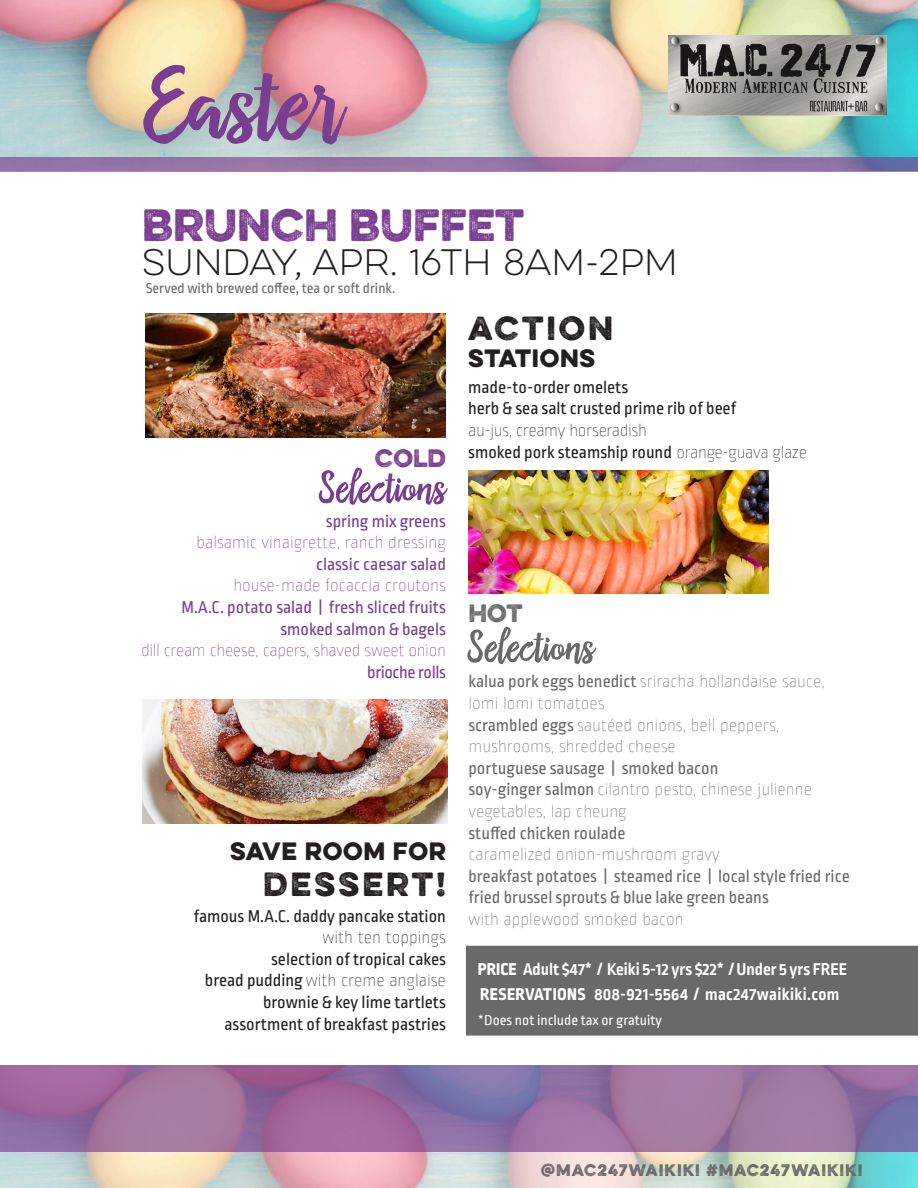
<style>
.page{position:relative;width:918px;height:1188px;background:#fff}
.page>*{position:absolute;margin:0;border:0;box-sizing:border-box;transform-origin:0 0}
.t1{font:150px "Carolinea";color:#7a3e90;scale:1.08 1}
.t2{font:66px "Carolinea";color:#7a3e90}
.t3{font:66px "Carolinea";color:#69696c}
.t4{font:40.5px "Eveleth";color:#7a3e90}
.t5{font:100 33px "Eveleth Clean";color:#231f20}
.t6{font:30px "Eveleth";letter-spacing:.1em;color:#231f20}
.t7{font:22.5px "Eveleth Clean";letter-spacing:.03em;color:#231f20}
.t8{font:22.5px "Eveleth";color:#7a3e90}
.t9{font:22.5px "Eveleth";color:#69696c}
.t10{font:100 18px/21.6px "Ropa Sans Pro";color:#69696c}
.t11{font:18px "Ropa Sans Pro";color:#231f20}
.t12{font:18px "Ropa Sans Pro";color:#69696c}
.t13{font:100 18px "Ropa Sans Pro";letter-spacing:-.005em;color:#7a3e90}
.t14{font:18px "Ropa Sans Pro";color:#7a3e90}
.t15{font:700 18px "Ropa Sans Pro";letter-spacing:.015em;color:#fff}
.t16{font:100 18px "Ropa Sans Pro";color:#231f20}
.t17{font:100 18px "Ropa Sans Pro";letter-spacing:-.02em;color:#231f20}
.t18{font:18px "Ropa Sans Pro";letter-spacing:-.02em;color:#7a3e90}
.t19{font:15px "Ropa Sans Pro";color:#69696c}
.t20{font:15px "Eveleth";letter-spacing:.06em;color:#69696c}
.t21{font:15px "Ropa Sans Pro";color:#fff}
.s1{font-weight:100}
.s2{font-weight:400}
.s3{font-weight:800}
</style>
<div class="page">
<img style="left:0;top:1152px;width:918px;height:36px">
<img style="left:0;top:0;width:918px;height:158px">
<img style="left:669px;top:35px;width:217px;height:80px">
<div style="left:466px;top:946px;width:452px;height:90px;background:#69696c"></div>
<img style="left:143px;top:700px;width:304px;height:123px">
<img style="left:146px;top:314px;width:300px;height:124px">
<img style="left:468px;top:470px;width:300px;height:124px">
<svg style="left:0;top:158px;width:918px;height:14px;fill:#9674a8"></svg>
<svg style="left:0;top:1066px;width:918px;height:86px"></svg>
<p class="t1" style="left:146px;top:43px;width:184px">Easter</p>
<p class="t4" style="left:142px;top:194px;width:383px">BRUNCH BUFFET</p>
<p class="t5" style="left:142px;top:239px;width:537px">SUNDAY, APR. 16TH 8AM-2PM</p>
<p class="t6" style="left:468px;top:305px;width:147px">ACTION</p>
<p class="t7" style="left:468px;top:341px;width:129px">STATIONS</p>
<p class="t11" style="left:468px;top:377px;width:162px">made-to-order omelets</p>
<p class="t11" style="left:468px;top:399px;width:270px">herb &amp; sea salt crusted prime rib of beef</p>
<p class="t17" style="left:468px;top:421px;width:180px">au-jus, creamy horseradish</p>
<p class="t11" style="left:468px;top:442px;width:340px">smoked pork steamship round <span class="s1">orange-guava glaze</span></p>
<p class="t19" style="left:146px;top:281px;width:251px">Served with brewed coffee, tea or soft drink.</p>
<p class="t8" style="left:375px;top:441px;width:72px">COLD</p>
<p class="t2" style="left:320px;top:460px;width:128px">Selections</p>
<p class="t14" style="left:326px;top:511px;width:122px">spring mix greens</p>
<p class="t13" style="left:197px;top:533px;width:251px">balsamic vinaigrette, ranch dressing</p>
<p class="t14" style="left:316px;top:554px;width:131px">classic caesar salad</p>
<p class="t13" style="left:233px;top:576px;width:214px">house-made focaccia croutons</p>
<p class="t14" style="left:181px;top:597px;width:266px">M.A.C. potato salad | fresh sliced fruits</p>
<p class="t14" style="left:280px;top:619px;width:167px">smoked salmon &amp; bagels</p>
<p class="t13" style="left:141px;top:641px;width:306px">dill cream cheese, capers, shaved sweet onion</p>
<p class="t18" style="left:367px;top:662px;width:80px">brioche rolls</p>
<p class="t7" style="left:230px;top:834px;width:217px">SAVE ROOM FOR</p>
<p class="t6" style="left:263px;top:861px;width:184px">DESSERT!</p>
<p class="t11" style="left:194px;top:906px;width:254px">famous M.A.C. daddy pancake station</p>
<p class="t16" style="left:323px;top:928px;width:125px">with ten toppings</p>
<p class="t11" style="left:271px;top:949px;width:176px">selection of tropical cakes</p>
<p class="t16" style="left:205px;top:971px;width:243px"><span class="s2">bread pudding</span> with creme anglaise</p>
<p class="t11" style="left:263px;top:992px;width:184px">brownie &amp; key lime tartlets</p>
<p class="t11" style="left:225px;top:1014px;width:223px">assortment of breakfast pastries</p>
<p class="t9" style="left:468px;top:596px;width:56px">HOT</p>
<p class="t3" style="left:468px;top:619px;width:128px">Selections</p>
<p class="t10" style="left:468px;top:672px;width:358px"><span class="s2">kalua pork eggs benedict</span> sriracha hollandaise sauce, lomi lomi tomatoes</p>
<p class="t10" style="left:468px;top:715px;width:312px"><span class="s2">scrambled eggs</span> sautéed onions, bell peppers, mushrooms, shredded cheese</p>
<p class="t12" style="left:468px;top:758px;width:252px">portuguese sausage | smoked bacon</p>
<p class="t10" style="left:468px;top:780px;width:345px"><span class="s2">soy-ginger salmon</span> cilantro pesto, chinese julienne vegetables, lap cheung</p>
<p class="t12" style="left:468px;top:823px;width:159px">stuffed chicken roulade</p>
<p class="t10" style="left:468px;top:845px;width:253px">caramelized onion-mushroom gravy</p>
<p class="t12" style="left:468px;top:866px;width:383px">breakfast potatoes | steamed rice | local style fried rice</p>
<p class="t12" style="left:468px;top:888px;width:302px">fried brussel sprouts &amp; blue lake green beans</p>
<p class="t10" style="left:468px;top:910px;width:217px">with applewood smoked bacon</p>
<p class="t15" style="left:478px;top:959px;width:371px"><span class="s3">PRICE</span> Adult $47* / Keiki 5-12 yrs $22* / Under 5 yrs FREE</p>
<p class="t15" style="left:480px;top:984px;width:361px"><span class="s3">RESERVATIONS</span> 808-921-5564 / mac247waikiki.com</p>
<p class="t21" style="left:478px;top:1012px;width:186px">*Does not include tax or gratuity</p>
<p class="t20" style="left:541px;top:1158px;width:323px">@MAC247WAIKIKI #MAC247WAIKIKI</p>
</div>
